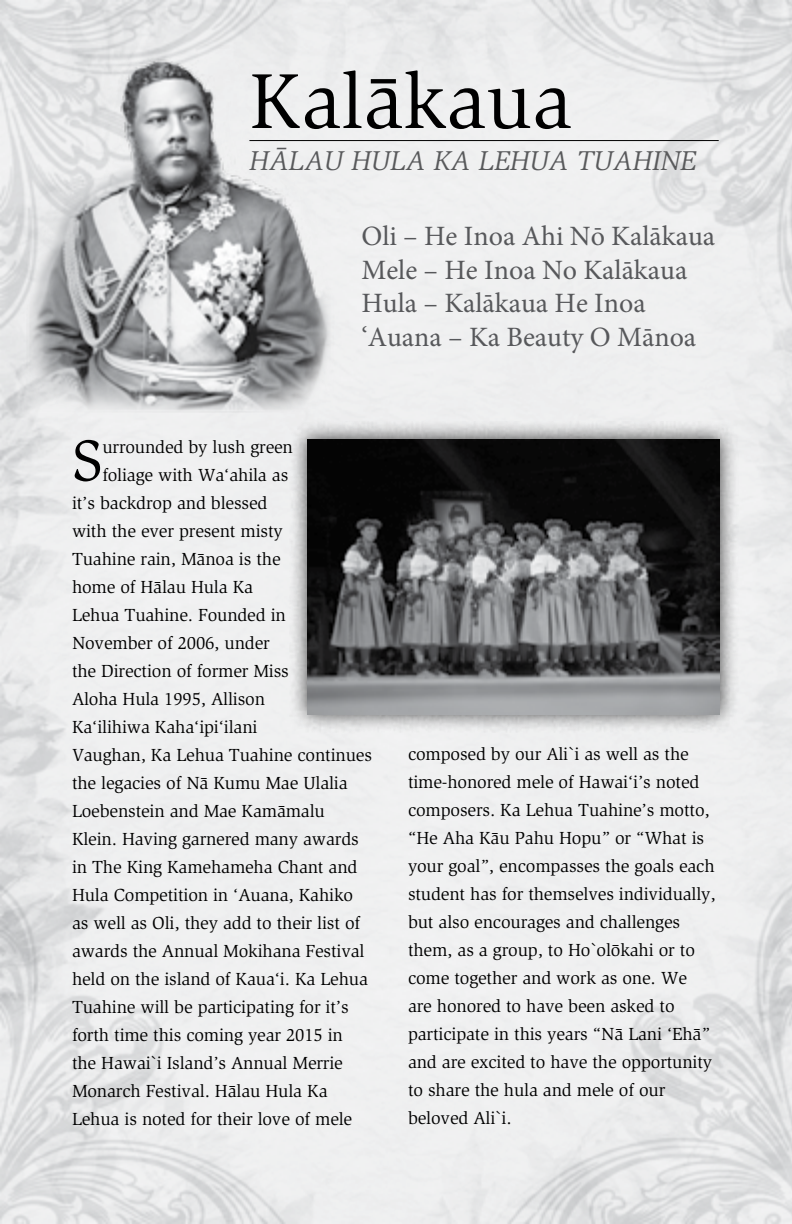
<style>
.page{position:relative;width:792px;height:1224px;background:#fff}
.page>*{position:absolute;margin:0;border:0;box-sizing:border-box;transform-origin:0 0}
.t1{font:80px "HI Slimbach";color:#000}
.t2{font:59.8px "HI Slimbach";color:#000}
.t3{font:28px/33.6px "Minion Pro";color:#57585b}
.t4{font:italic 28px "HI Slimbach";color:#58595b}
.t5{font:18px/28px "HI Slimbach";letter-spacing:-.01em;color:#000}
</style>
<div class="page">
<hr style="left:249px;top:140px;width:470px;height:1px;background:#000">
<img style="left:23px;top:12px;width:357px;height:401px">
<div style="left:289px;top:421px;width:450px;height:312px;background:#000;opacity:.75"></div>
<img style="left:308px;top:439px;width:412px;height:275px">
<h1 class="t1" style="left:249px;top:56px;width:324px">Kaläkaua</h1>
<h3 class="t4" style="left:249px;top:145px;width:448px">HÄLAU HULA KA LEHUA TUAHINE</h3>
<h3 class="t3" style="left:361px;top:219px;width:355px">Oli – He Inoa Ahi Nō Kalākaua<br>Mele – He Inoa No Kalākaua<br>Hula – Kalākaua He Inoa ‘Auana – Ka Beauty O Mānoa</h3>
<h2 class="t2" style="left:72px;top:427px;width:32px">S</h2>
<p class="t5" style="left:102px;top:433px;width:192px">urrounded by lush green</p>
<p class="t5" style="left:102px;top:461px;width:188px">foliage with Wa‘ahila as</p>
<p class="t5" style="left:72px;top:489px;width:197px">it’s backdrop and blessed</p>
<p class="t5" style="left:72px;top:517px;width:212px">with the ever present misty</p>
<p class="t5" style="left:72px;top:545px;width:210px">Tuahine rain, Mänoa is the</p>
<p class="t5" style="left:72px;top:573px;width:183px">home of Hälau Hula Ka</p>
<p class="t5" style="left:72px;top:601px;width:215px">Lehua Tuahine. Founded in</p>
<p class="t5" style="left:72px;top:629px;width:199px">November of 2006, under</p>
<p class="t5" style="left:72px;top:657px;width:218px">the Direction of former Miss</p>
<p class="t5" style="left:72px;top:685px;width:195px">Aloha Hula 1995, Allison</p>
<p class="t5" style="left:72px;top:713px;width:187px">Ka‘ilihiwa Kaha‘ipi‘ilani</p>
<p class="t5" style="left:72px;top:741px;width:302px">Vaughan, Ka Lehua Tuahine continues</p>
<p class="t5" style="left:72px;top:769px;width:277px">the legacies of Nä Kumu Mae Ulalia</p>
<p class="t5" style="left:72px;top:797px;width:254px">Loebenstein and Mae Kamämalu</p>
<p class="t5" style="left:72px;top:825px;width:288px">Klein. Having garnered many awards</p>
<p class="t5" style="left:72px;top:853px;width:287px">in The King Kamehameha Chant and</p>
<p class="t5" style="left:72px;top:881px;width:283px">Hula Competition in ‘Auana, Kahiko</p>
<p class="t5" style="left:72px;top:909px;width:290px">as well as Oli, they add to their list of</p>
<p class="t5" style="left:72px;top:937px;width:294px">awards the Annual Mokihana Festival</p>
<p class="t5" style="left:72px;top:965px;width:298px">held on the island of Kaua‘i. Ka Lehua</p>
<p class="t5" style="left:72px;top:993px;width:278px">Tuahine will be participating for it’s</p>
<p class="t5" style="left:72px;top:1021px;width:272px">forth time this coming year 2015 in</p>
<p class="t5" style="left:72px;top:1049px;width:272px">the Hawai`i Island’s Annual Merrie</p>
<p class="t5" style="left:72px;top:1077px;width:257px">Monarch Festival. Hälau Hula Ka</p>
<p class="t5" style="left:72px;top:1105px;width:282px">Lehua is noted for their love of mele</p>
<p class="t5" style="left:408px;top:740px;width:309px">composed by our Ali`i as well as the time-honored mele of Hawai‘i’s noted composers. Ka Lehua Tuahine’s motto, “He Aha Käu Pahu Hopu” or “What is your goal”, encompasses the goals each student has for themselves individually, but also encourages and challenges them, as a group, to Ho`olökahi or to come together and work as one. We<br>are honored to have been asked to participate in this years “Nä Lani ‘Ehä” and are excited to have the opportunity to share the hula and mele of our beloved Ali`i.</p>
</div>
